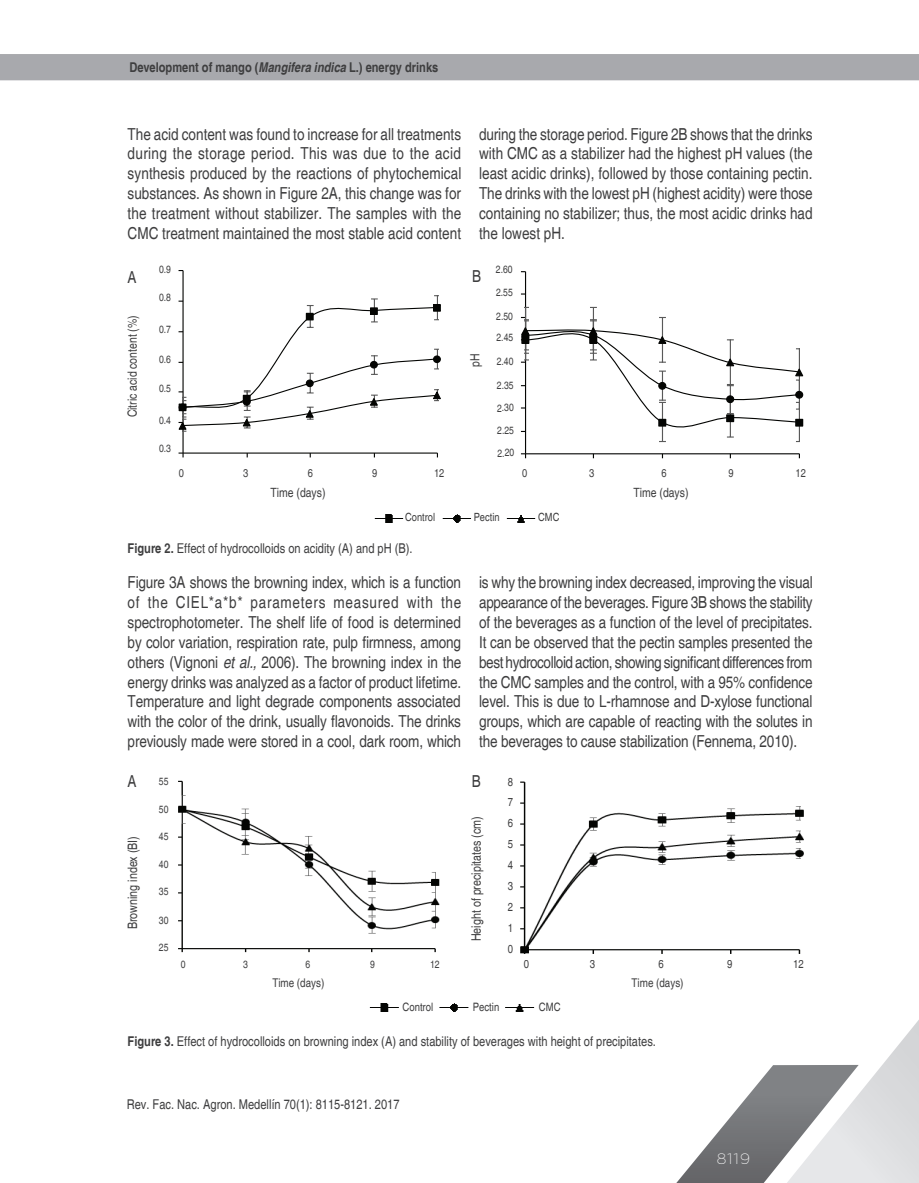
<style>
.page{position:relative;width:919px;height:1183px;background:#fff}
.page>*{position:absolute;margin:0;border:0;box-sizing:border-box;transform-origin:0 0}
.t1{font:condensed 16.5px/19.8px "Helvetica";letter-spacing:-.005em;color:#3e3e3f;text-align:justify}
.t2{font:100 15px "Zona Pro";color:#fff}
.t3{font:14.55px "Calibri";letter-spacing:.005em;color:#040503}
.t4{font:14.25px "Calibri";letter-spacing:.005em;color:#040503}
.t5{font:condensed 13.5px "Helvetica";color:#3e3e3f}
.t6{font:700 condensed 13.5px "Helvetica";color:#3e3e3f}
.t7{font:13.35px "Calibri";letter-spacing:-.005em;color:#040503}
.t8{font:condensed 13.05px "Helvetica";color:#3e3e3f}
.t9{font:13.05px "Calibri";color:#040503}
.t10{font:condensed 12.75px "Helvetica";color:#3e3e3f}
.t11{font:condensed 12px "Helvetica";color:#3e3e3f}
.t12{font:condensed 11.55px/21px "Helvetica";color:#3e3e3f}
.t13{font:condensed 11.25px "Helvetica";color:#3e3e3f}
.t14{font:condensed 10.5px/22.5px "Helvetica";color:#3e3e3f}
.s1{font-style:italic}
.s2{font-weight:700}
</style>
<div class="page">
<svg style="left:677px;top:1021px;width:241px;height:161px"></svg>
<div style="left:0;top:54px;width:918px;height:26px;background:#a8a9ad"></div>
<img style="left:374px;top:514px;width:162px;height:9px">
<hr style="left:525px;top:271px;width:1px;height:182px;background:#040503">
<hr style="left:525px;top:453px;width:274px;height:1px;background:#040503">
<svg style="left:521px;top:453px;width:5px;height:5px"></svg>
<svg style="left:520px;top:307px;width:284px;height:135px"></svg>
<hr style="left:182px;top:270px;width:1px;height:183px;background:#040503">
<hr style="left:183px;top:452px;width:254px;height:1px;background:#040503">
<svg style="left:178px;top:452px;width:5px;height:5px"></svg>
<svg style="left:178px;top:295px;width:263px;height:136px"></svg>
<img style="left:369px;top:1003px;width:166px;height:9px">
<img style="left:178px;top:780px;width:262px;height:173px">
<img style="left:520px;top:781px;width:284px;height:173px">
<p class="t6" style="left:129px;top:59px;width:310px">Development of mango (<span class="s1">Mangifera indica</span> L.) energy drinks</p>
<p class="t1" style="left:128px;top:124px;width:335px">The acid content was found to increase for all treatments during the storage period. This was due to the acid synthesis produced by the reactions of phytochemical substances. As shown in Figure 2A, this change was for the treatment without stabilizer. The samples with the CMC treatment maintained the most stable acid content</p>
<p class="t1" style="left:479px;top:124px;width:335px">during the storage period. Figure 2B shows that the drinks with CMC as a stabilizer had the highest pH values (the least acidic drinks), followed by those containing pectin.<br>The drinks with the lowest pH (highest acidity) were those containing no stabilizer; thus, the most acidic drinks had the lowest pH.</p>
<p class="t14" style="left:495px;top:258px;width:18px;rotate:-1deg">2.60<br>2.55</p>
<p class="t14" style="left:496px;top:306px;width:18px;line-height:21px;rotate:-1deg">2.50<br>2.45</p>
<p class="t14" style="left:496px;top:350px;width:18px;rotate:-1deg">2.40</p>
<p class="t14" style="left:496px;top:374px;width:19px;text-align:justify;rotate:-1deg">2.35<br>2.30<br>2.25<br>2.20</p>
<p class="t14" style="left:159px;top:258px;width:13px">0.9</p>
<p class="t14" style="left:159px;top:286px;width:13px">0.8</p>
<p class="t14" style="left:159px;top:318px;width:13px">0.7</p>
<p class="t14" style="left:159px;top:348px;width:13px">0.6</p>
<p class="t14" style="left:159px;top:377px;width:13px">0.5</p>
<p class="t14" style="left:159px;top:408px;width:13px">0.4</p>
<p class="t14" style="left:159px;top:437px;width:13px">0.3</p>
<p class="t9" style="left:153px;top:261px;width:18px">0,9</p>
<p class="t7" style="left:495px;top:261px;width:19px">2,6</p>
<p class="t1" style="left:128px;top:267px;width:11px">A</p>
<p class="t1" style="left:472px;top:266px;width:11px">B</p>
<p class="t7" style="left:488px;top:284px;width:26px">2,55</p>
<p class="t9" style="left:153px;top:291px;width:18px">0,8</p>
<p class="t7" style="left:495px;top:306px;width:19px">2,5</p>
<p class="t10" style="left:125px;top:417px;width:104px;rotate:-90deg">Citric acid content (%)</p>
<p class="t9" style="left:153px;top:321px;width:18px">0,7</p>
<p class="t7" style="left:488px;top:329px;width:26px">2,45</p>
<p class="t10" style="left:467px;top:367px;width:15px;rotate:-90deg">pH</p>
<p class="t9" style="left:153px;top:352px;width:18px">0,6</p>
<p class="t7" style="left:495px;top:352px;width:19px">2,4</p>
<p class="t7" style="left:488px;top:375px;width:26px">2,35</p>
<p class="t9" style="left:153px;top:382px;width:18px">0,5</p>
<p class="t7" style="left:495px;top:398px;width:19px">2,3</p>
<p class="t9" style="left:153px;top:412px;width:18px">0,4</p>
<p class="t7" style="left:488px;top:421px;width:26px">2,25</p>
<p class="t9" style="left:153px;top:442px;width:18px">0,3</p>
<p class="t7" style="left:495px;top:443px;width:19px">2,2</p>
<p class="t9" style="left:180px;top:459px;width:8px">0</p>
<p class="t9" style="left:243px;top:459px;width:8px">3</p>
<p class="t9" style="left:307px;top:459px;width:8px">6</p>
<p class="t9" style="left:371px;top:459px;width:8px">9</p>
<p class="t9" style="left:431px;top:459px;width:15px">12</p>
<p class="t4" style="left:275px;top:477px;width:75px">Time (Days)</p>
<p class="t7" style="left:521px;top:461px;width:8px">0</p>
<p class="t7" style="left:590px;top:461px;width:8px">3</p>
<p class="t7" style="left:658px;top:461px;width:8px">6</p>
<p class="t7" style="left:727px;top:461px;width:8px">9</p>
<p class="t7" style="left:791px;top:461px;width:15px">12</p>
<p class="t3" style="left:633px;top:475px;width:76px">Time (Days)</p>
<p class="t13" style="left:179px;top:466px;width:7px">0</p>
<p class="t13" style="left:243px;top:466px;width:7px">3</p>
<p class="t13" style="left:308px;top:466px;width:7px">6</p>
<p class="t13" style="left:372px;top:466px;width:7px">9</p>
<p class="t13" style="left:434px;top:466px;width:12px">12</p>
<p class="t10" style="left:270px;top:484px;width:57px">Time (days)</p>
<p class="t10" style="left:633px;top:484px;width:57px">Time (days)</p>
<p class="t13" style="left:405px;top:510px;width:31px">Control</p>
<p class="t13" style="left:474px;top:510px;width:27px">Pectin</p>
<p class="t13" style="left:538px;top:510px;width:23px">CMC</p>
<p class="t13" style="left:522px;top:466px;width:7px">0</p>
<p class="t13" style="left:589px;top:466px;width:7px">3</p>
<p class="t13" style="left:661px;top:466px;width:7px">6</p>
<p class="t13" style="left:728px;top:466px;width:7px">9</p>
<p class="t13" style="left:795px;top:466px;width:12px">12</p>
<p class="t5" style="left:128px;top:540px;width:286px"><span class="s2">Figure 2.</span> Effect of hydrocolloids on acidity (A) and pH (B).</p>
<p class="t1" style="left:128px;top:572px;width:335px">Figure 3A shows the browning index, which is a function of the CIEL*a*b* parameters measured with the spectrophotometer. The shelf life of food is determined by color variation, respiration rate, pulp firmness, among others (Vignoni <span class="s1">et al.,</span> 2006). The browning index in the energy drinks was analyzed as a factor of product lifetime.<br>Temperature and light degrade components associated with the color of the drink, usually flavonoids. The drinks previously made were stored in a cool, dark room, which</p>
<p class="t1" style="left:479px;top:572px;width:335px">is why the browning index decreased, improving the visual appearance of the beverages. Figure 3B shows the stability of the beverages as a function of the level of precipitates.<br>It can be observed that the pectin samples presented the best hydrocolloid action, showing significant differences from the CMC samples and the control, with a 95% confidence level. This is due to L-rhamnose and D-xylose functional groups, which are capable of reacting with the solutes in the beverages to cause stabilization (Fennema, 2010).</p>
<p class="t1" style="left:128px;top:770px;width:11px">A</p>
<p class="t1" style="left:471px;top:770px;width:11px">B</p>
<p class="t14" style="left:159px;top:770px;width:11px">55</p>
<p class="t14" style="left:159px;top:797px;width:11px">50</p>
<p class="t14" style="left:159px;top:824px;width:11px">45</p>
<p class="t14" style="left:159px;top:853px;width:11px">40</p>
<p class="t14" style="left:159px;top:880px;width:11px">35</p>
<p class="t14" style="left:159px;top:908px;width:11px">30</p>
<p class="t14" style="left:159px;top:935px;width:11px">25</p>
<p class="t8" style="left:468px;top:940px;width:126px;rotate:-90deg">Height of precipitates (cm)</p>
<p class="t8" style="left:125px;top:929px;width:95px;rotate:-90deg">Browning index (BI)</p>
<p class="t14" style="left:181px;top:952px;width:6px">0</p>
<p class="t14" style="left:243px;top:952px;width:6px">3</p>
<p class="t14" style="left:305px;top:952px;width:6px">6</p>
<p class="t14" style="left:370px;top:952px;width:6px">9</p>
<p class="t14" style="left:430px;top:952px;width:11px">12</p>
<p class="t11" style="left:272px;top:975px;width:53px">Time (days)</p>
<p class="t12" style="left:508px;top:772px;width:7px;line-height:19.5px">8<br>7</p>
<p class="t12" style="left:508px;top:812px;width:7px;text-align:justify">6<br>5<br>4<br>3<br>2<br>1<br>0</p>
<p class="t12" style="left:523px;top:953px;width:7px">0</p>
<p class="t12" style="left:589px;top:953px;width:7px">3</p>
<p class="t12" style="left:658px;top:953px;width:7px">6</p>
<p class="t12" style="left:727px;top:953px;width:7px">9</p>
<p class="t12" style="left:793px;top:953px;width:12px">12</p>
<p class="t11" style="left:631px;top:975px;width:53px">Time (days)</p>
<p class="t12" style="left:402px;top:995px;width:32px">Control</p>
<p class="t12" style="left:473px;top:995px;width:28px">Pectin</p>
<p class="t12" style="left:539px;top:995px;width:23px">CMC</p>
<p class="t5" style="left:128px;top:1033px;width:529px"><span class="s2">Figure 3.</span> Effect of hydrocolloids on browning index (A) and stability of beverages with height of precipitates.</p>
<p class="t5" style="left:127px;top:1095px;width:274px">Rev. Fac. Nac. Agron. Medellín 70(1): 8115-8121. 2017</p>
<p class="t2" style="left:716px;top:1148px;width:35px">8119</p>
</div>
